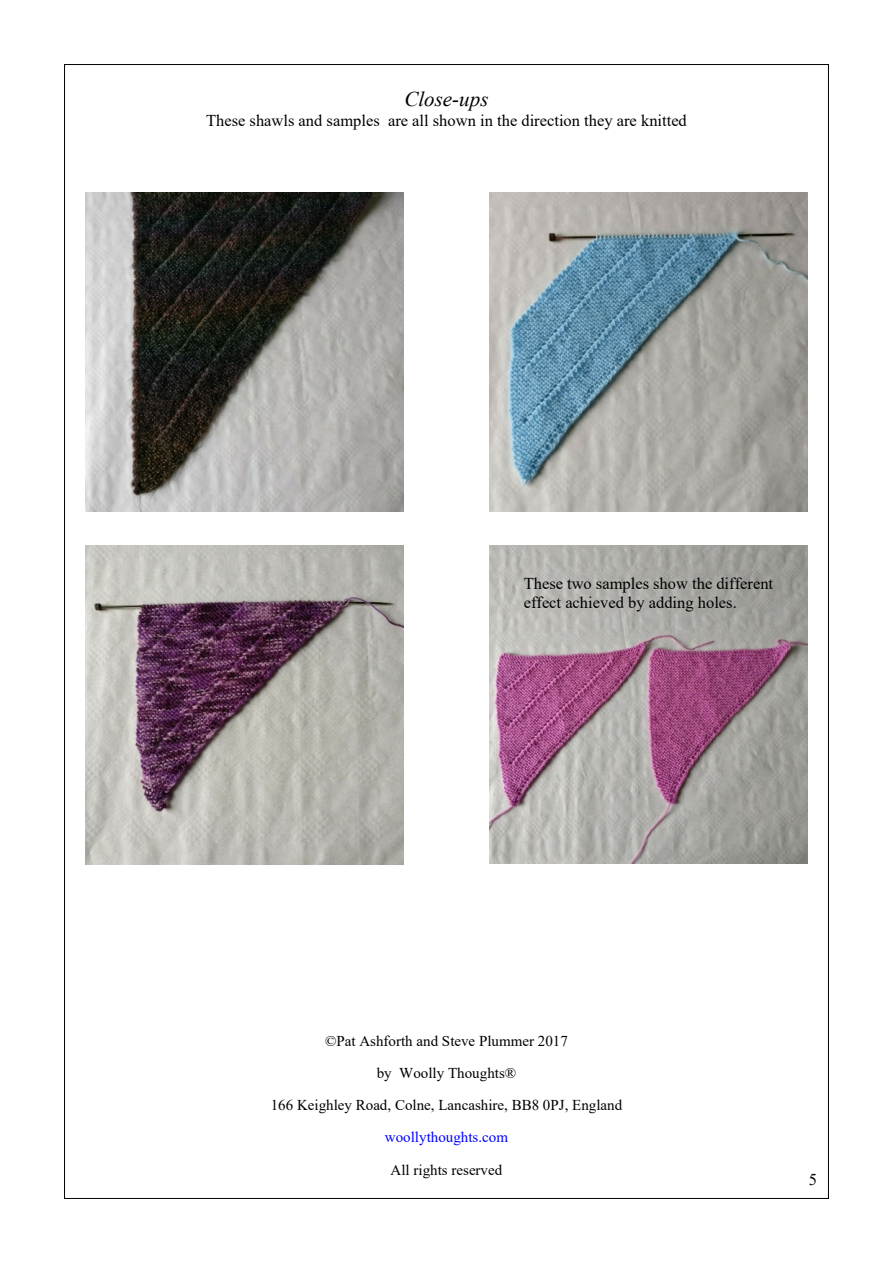
<style>
.page{position:relative;width:893px;height:1263px;background:#fff}
.page>*{position:absolute;margin:0;border:0;box-sizing:border-box;transform-origin:0 0}
.t1{font:italic 21px "Times New Roman";color:#000}
.t2{font:16.5px/18.9px "Times New Roman";color:#000}
.t3{font:15px/32.2px "Times New Roman";color:#000;text-align:center}
.t4{font:15px "Times New Roman";color:#00f}
</style>
<div class="page">
<img style="left:85px;top:193px;width:319px;height:319px">
<img style="left:85px;top:545px;width:319px;height:319px">
<img style="left:489px;top:193px;width:319px;height:319px">
<img style="left:490px;top:545px;width:318px;height:319px">
<p class="t1" style="left:404px;top:91px;width:86px">Close-ups</p>
<p class="t2" style="left:206px;top:113px;width:482px">These shawls and samples are all shown in the direction they are knitted</p>
<p class="t2" style="left:524px;top:576px;width:251px">These two samples show the different effect achieved by adding holes.</p>
<p class="t3" style="left:271px;top:1026px;width:353px">©Pat Ashforth and Steve Plummer 2017<br>by Woolly Thoughts®<br>166 Keighley Road, Colne, Lancashire, BB8 0PJ, England</p>
<p class="t4" style="left:385px;top:1132px;width:125px">woollythoughts.com</p>
<p class="t3" style="left:391px;top:1155px;width:113px">All rights reserved</p>
<p class="t2" style="left:809px;top:1171px;width:10px">5</p>
</div>
